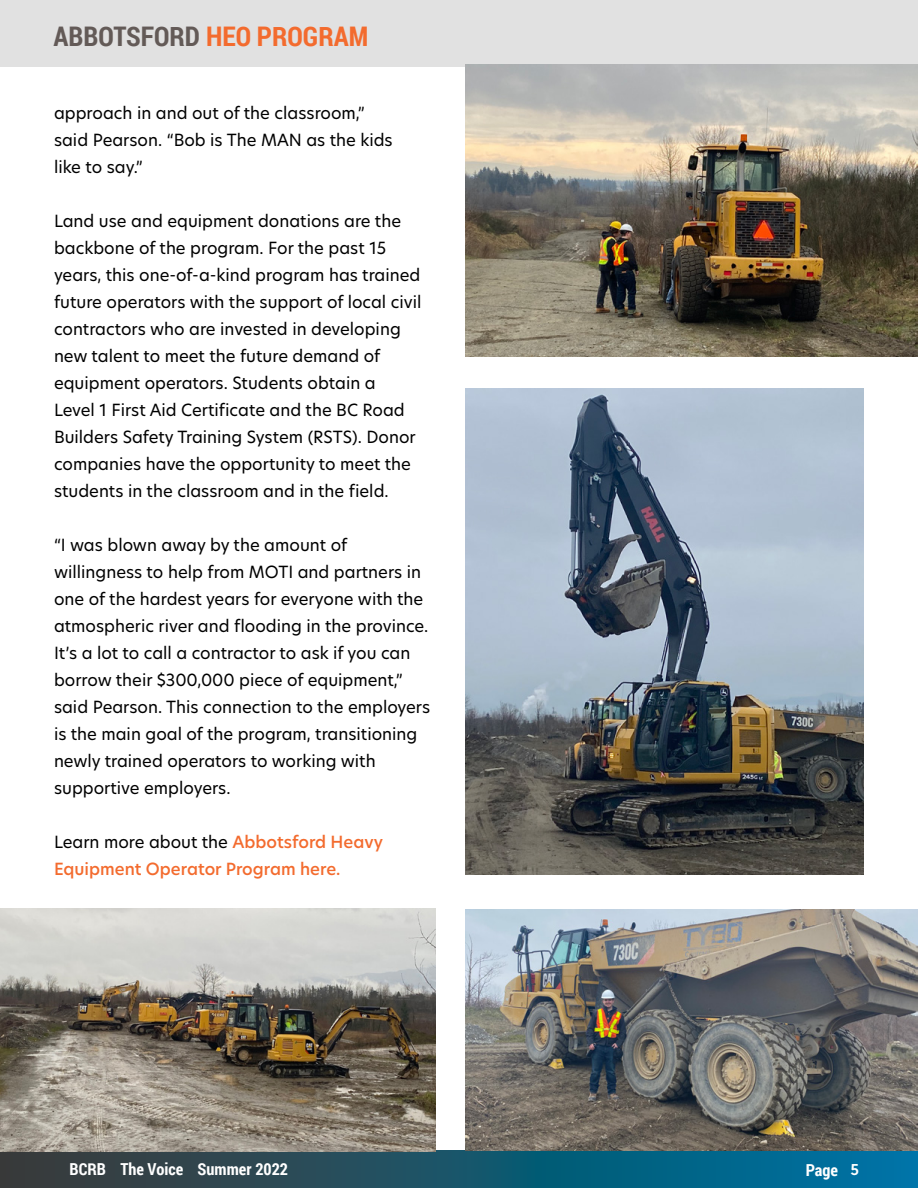
<style>
.page{position:relative;width:918px;height:1188px;background:#fff}
.page>*{position:absolute;margin:0;border:0;box-sizing:border-box;transform-origin:0 0}
.t1{font:700 27px "Roboto Condensed";color:#635a57}
.Body_Copy{font:16.5px/27px "New Hero";color:#000}
.Body_Copy-2{font:500 16.5px/27px "New Hero";color:#f36b2e}
.t2{font:700 16.5px "Roboto Condensed";color:#fff}
.s1{color:#f36b2e}
.s2{font-weight:400;color:#000}
.s3{font-family:"Soleil Sb";font-weight:400}
</style>
<div class="page">
<svg style="left:0;top:1151px;width:918px;height:37px;background:#17566d"></svg>
<div style="left:0;top:0;width:918px;height:67px;background:#e1e1e1"></div>
<img style="left:465px;top:389px;width:399px;height:486px">
<img style="left:465px;top:65px;width:453px;height:292px">
<img style="left:0;top:909px;width:435px;height:243px">
<img style="left:465px;top:909px;width:453px;height:242px">
<p class="t1" style="left:53px;top:17px;width:316px">ABBOTSFORD <span class="s1">HEO PROGRAM</span></p>
<p class="Body_Copy" style="left:54px;top:99px;width:340px">approach in and out of the classroom,” said Pearson. “Bob is The MAN as the kids like to say.”</p>
<p class="Body_Copy" style="left:54px;top:207px;width:369px">Land use and equipment donations are the backbone of the program. For the past 15 years, this one-of-a-kind program has trained future operators with the support of local civil contractors who are invested in developing new talent to meet the future demand of equipment operators. Students obtain a<br>Level 1 First Aid Certificate and the BC Road Builders Safety Training System (RSTS). Donor companies have the opportunity to meet the students in the classroom and in the field.</p>
<p class="Body_Copy" style="left:54px;top:531px;width:378px">“I was blown away by the amount of willingness to help from MOTI and partners in one of the hardest years for everyone with the atmospheric river and flooding in the province.<br>It’s a lot to call a contractor to ask if you can borrow their $300,000 piece of equipment,” said Pearson. This connection to the employers is the main goal of the program, transitioning newly trained operators to working with supportive employers.</p>
<p class="Body_Copy-2" style="left:54px;top:828px;width:330px"><span class="s2">Learn more about the</span> Abbotsford Heavy<br>Equipment Operator Program here.</p>
<p class="t2" style="left:70px;top:1158px;width:220px">BCRB The Voice Summer 2022</p>
<p class="t2" style="left:806px;top:1159px;width:55px">Page <span class="s3">5</span></p>
</div>
